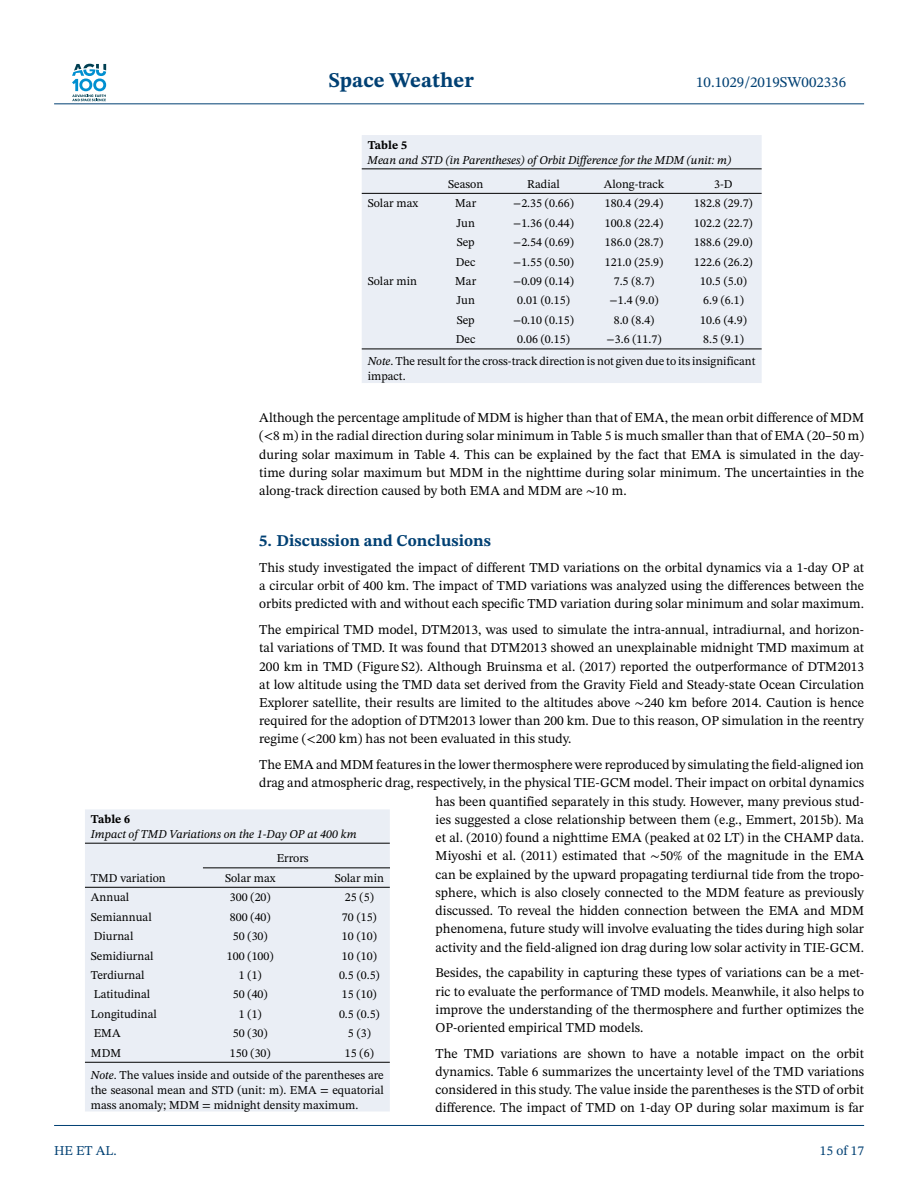
<style>
.page{position:relative;width:918px;height:1188px;background:#fff}
.page>*{position:absolute;margin:0;border:0;box-sizing:border-box;transform-origin:0 0}
.t1{font:700 21px "STIX Two Text";color:#004073}
.t2{font:700 16.5px "STIX Two Text";color:#004073}
.t3{font:15px "STIX Two Text";color:#004073}
.t4{font:13.5px/18.3px "STIX Two Text";color:#000;text-align:justify}
.t5{font:13.5px "STIX Two Text";color:#004073}
.t6{font:12px/22.2px "STIX Two Text";color:#000}
.t7{font:italic 12px "STIX Two Text";color:#000}
.t8{font:700 12px "STIX Two Text";color:#000}
.s1{font-family:"STIX Math"}
.s2{font-style:italic}
.s3{font-family:"STIX Math";font-style:italic}
</style>
<div class="page">
<svg style="left:72px;top:64px;width:34px;height:37px"></svg>
<hr style="left:54px;top:103px;width:810px;height:1px;background:#004073">
<div style="left:362px;top:135px;width:400px;height:248px;background:#eaeef5"></div>
<hr style="left:362px;top:168px;width:400px;height:1px;background:#000">
<hr style="left:362px;top:193px;width:400px;height:1px;background:#000">
<hr style="left:362px;top:349px;width:400px;height:1px;background:#000">
<div style="left:85px;top:809px;width:305px;height:303px;background:#eaeef5"></div>
<hr style="left:85px;top:843px;width:305px;height:1px;background:#000">
<hr style="left:203px;top:867px;width:187px;height:1px;background:#000">
<hr style="left:85px;top:887px;width:305px;height:1px;background:#000">
<hr style="left:85px;top:1062px;width:305px;height:1px;background:#000">
<hr style="left:54px;top:1125px;width:810px;height:1px;background:#004073">
<h1 class="t1" style="left:329px;top:72px;width:146px">Space Weather</h1>
<p class="t3" style="left:696px;top:77px;width:152px">10.1029/2019SW002336</p>
<p class="t8" style="left:368px;top:140px;width:41px">Table 5</p>
<p class="t7" style="left:368px;top:155px;width:365px">Mean and STD (in Parentheses) of Orbit Difference for the MDM (unit: m)</p>
<p class="t6" style="left:448px;top:174px;width:37px">Season</p>
<p class="t6" style="left:527px;top:174px;width:34px">Radial</p>
<p class="t6" style="left:604px;top:174px;width:62px">Along-track</p>
<p class="t6" style="left:714px;top:174px;width:20px">3-D</p>
<p class="t6" style="left:368px;top:193px;width:52px">Solar max</p>
<p class="t6" style="left:455px;top:193px;width:23px">Mar</p>
<p class="t6" style="left:513px;top:193px;width:62px"><span class="s1">−</span>2.35 (0.66)</p>
<p class="t6" style="left:605px;top:193px;width:60px">180.4 (29.4)</p>
<p class="t6" style="left:694px;top:193px;width:60px">182.8 (29.7)</p>
<p class="t6" style="left:456px;top:213px;width:20px">Jun</p>
<p class="t6" style="left:513px;top:213px;width:62px"><span class="s1">−</span>1.36 (0.44)</p>
<p class="t6" style="left:605px;top:213px;width:60px">100.8 (22.4)</p>
<p class="t6" style="left:694px;top:213px;width:60px">102.2 (22.7)</p>
<p class="t6" style="left:457px;top:232px;width:20px">Sep</p>
<p class="t6" style="left:513px;top:232px;width:62px"><span class="s1">−</span>2.54 (0.69)</p>
<p class="t6" style="left:605px;top:232px;width:60px">186.0 (28.7)</p>
<p class="t6" style="left:694px;top:232px;width:60px">188.6 (29.0)</p>
<p class="t6" style="left:456px;top:252px;width:21px">Dec</p>
<p class="t6" style="left:513px;top:252px;width:62px"><span class="s1">−</span>1.55 (0.50)</p>
<p class="t6" style="left:605px;top:252px;width:60px">121.0 (25.9)</p>
<p class="t6" style="left:694px;top:252px;width:60px">122.6 (26.2)</p>
<p class="t6" style="left:368px;top:271px;width:51px">Solar min</p>
<p class="t6" style="left:455px;top:271px;width:23px">Mar</p>
<p class="t6" style="left:513px;top:271px;width:62px"><span class="s1">−</span>0.09 (0.14)</p>
<p class="t6" style="left:614px;top:271px;width:42px">7.5 (8.7)</p>
<p class="t6" style="left:700px;top:271px;width:48px">10.5 (5.0)</p>
<p class="t6" style="left:456px;top:291px;width:20px">Jun</p>
<p class="t6" style="left:517px;top:291px;width:54px">0.01 (0.15)</p>
<p class="t6" style="left:610px;top:291px;width:50px"><span class="s1">−</span>1.4 (9.0)</p>
<p class="t6" style="left:703px;top:291px;width:42px">6.9 (6.1)</p>
<p class="t6" style="left:457px;top:310px;width:20px">Sep</p>
<p class="t6" style="left:513px;top:310px;width:62px"><span class="s1">−</span>0.10 (0.15)</p>
<p class="t6" style="left:614px;top:310px;width:42px">8.0 (8.4)</p>
<p class="t6" style="left:700px;top:310px;width:48px">10.6 (4.9)</p>
<p class="t6" style="left:456px;top:329px;width:21px">Dec</p>
<p class="t6" style="left:517px;top:329px;width:54px">0.06 (0.15)</p>
<p class="t6" style="left:607px;top:329px;width:56px"><span class="s1">−</span>3.6 (11.7)</p>
<p class="t6" style="left:368px;top:329px;width:389px;text-indent:335px">8.5 (9.1)<br><span class="s2">Note</span>. The result for the cross-track direction is not given due to its insignificant</p>
<p class="t6" style="left:368px;top:366px;width:39px">impact.</p>
<p class="t4" style="left:259px;top:410px;width:606px">Although the percentage amplitude of MDM is higher than that of EMA, the mean orbit difference of MDM (<span class="s3">&lt;</span>8 m) in the radial direction during solar minimum in Table 5 is much smaller than that of EMA (20–50 m) during solar maximum in Table 4. This can be explained by the fact that EMA is simulated in the day&shy;time during solar maximum but MDM in the nighttime during solar minimum. The uncertainties in the along-track direction caused by both EMA and MDM are <span class="s1">∼</span>10 m.</p>
<p class="t2" style="left:259px;top:534px;width:233px">5. Discussion and Conclusions</p>
<p class="t4" style="left:259px;top:559px;width:606px">This study investigated the impact of different TMD variations on the orbital dynamics via a 1-day OP at a circular orbit of 400 km. The impact of TMD variations was analyzed using the differences between the orbits predicted with and without each specific TMD variation during solar minimum and solar maximum.</p>
<p class="t4" style="left:259px;top:622px;width:606px">The empirical TMD model, DTM2013, was used to simulate the intra-annual, intradiurnal, and horizon&shy;tal variations of TMD. It was found that DTM2013 showed an unexplainable midnight TMD maximum at 200 km in TMD (Figure S2). Although Bruinsma et al. (2017) reported the outperformance of DTM2013 at low altitude using the TMD data set derived from the Gravity Field and Steady-state Ocean Circulation Explorer satellite, their results are limited to the altitudes above <span class="s1">∼</span>240 km before 2014. Caution is hence required for the adoption of DTM2013 lower than 200 km. Due to this reason, OP simulation in the reentry regime (<span class="s3">&lt;</span>200 km) has not been evaluated in this study.</p>
<p class="t4" style="left:259px;top:757px;width:606px">The EMA and MDM features in the lower thermosphere were reproduced by simulating the field-aligned ion drag and atmospheric drag, respectively, in the physical TIE-GCM model. Their impact on orbital dynamics</p>
<p class="t8" style="left:91px;top:815px;width:41px">Table 6</p>
<p class="t7" style="left:91px;top:830px;width:267px">Impact of TMD Variations on the 1-Day OP at 400 km</p>
<p class="t6" style="left:277px;top:848px;width:33px">Errors</p>
<p class="t6" style="left:91px;top:868px;width:76px">TMD variation</p>
<p class="t6" style="left:225px;top:868px;width:52px">Solar max</p>
<p class="t6" style="left:335px;top:868px;width:51px">Solar min</p>
<p class="t6" style="left:91px;top:887px;width:40px">Annual</p>
<p class="t6" style="left:230px;top:887px;width:42px">300 (20)</p>
<p class="t6" style="left:345px;top:887px;width:30px">25 (5)</p>
<p class="t6" style="left:91px;top:907px;width:62px">Semiannual</p>
<p class="t6" style="left:230px;top:907px;width:42px">800 (40)</p>
<p class="t6" style="left:342px;top:907px;width:36px">70 (15)</p>
<p class="t6" style="left:94px;top:926px;width:41px">Diurnal</p>
<p class="t6" style="left:233px;top:926px;width:36px">50 (30)</p>
<p class="t6" style="left:342px;top:926px;width:36px">10 (10)</p>
<p class="t6" style="left:91px;top:946px;width:64px">Semidiurnal</p>
<p class="t6" style="left:227px;top:946px;width:48px">100 (100)</p>
<p class="t6" style="left:342px;top:946px;width:36px">10 (10)</p>
<p class="t6" style="left:91px;top:965px;width:55px">Terdiurnal</p>
<p class="t6" style="left:239px;top:965px;width:24px">1 (1)</p>
<p class="t6" style="left:339px;top:965px;width:42px">0.5 (0.5)</p>
<p class="t6" style="left:94px;top:984px;width:58px">Latitudinal</p>
<p class="t6" style="left:233px;top:984px;width:36px">50 (40)</p>
<p class="t6" style="left:342px;top:984px;width:36px">15 (10)</p>
<p class="t6" style="left:91px;top:1004px;width:67px">Longitudinal</p>
<p class="t6" style="left:239px;top:1004px;width:24px">1 (1)</p>
<p class="t6" style="left:339px;top:1004px;width:42px">0.5 (0.5)</p>
<p class="t6" style="left:94px;top:1023px;width:28px">EMA</p>
<p class="t6" style="left:233px;top:1023px;width:36px">50 (30)</p>
<p class="t6" style="left:348px;top:1023px;width:24px">5 (3)</p>
<p class="t6" style="left:91px;top:1043px;width:32px">MDM</p>
<p class="t6" style="left:230px;top:1043px;width:42px">150 (30)</p>
<p class="t6" style="left:91px;top:1043px;width:294px;text-indent:254px">15 (6)<br><span class="s2">Note</span>. The values inside and outside of the parentheses are</p>
<p class="t6" style="left:91px;top:1083px;width:294px;line-height:15px">the seasonal mean and STD (unit: m). EMA = equatorial mass anomaly; MDM = midnight density maximum.</p>
<p class="t4" style="left:436px;top:793px;width:430px">has been quantified separately in this study. However, many previous stud&shy;ies suggested a close relationship between them (e.g., Emmert, 2015b). Ma et al. (2010) found a nighttime EMA (peaked at 02 LT) in the CHAMP data.<br>Miyoshi et al. (2011) estimated that <span class="s1">∼</span>50% of the magnitude in the EMA can be explained by the upward propagating terdiurnal tide from the tropo&shy;sphere, which is also closely connected to the MDM feature as previously discussed. To reveal the hidden connection between the EMA and MDM phenomena, future study will involve evaluating the tides during high solar activity and the field-aligned ion drag during low solar activity in TIE-GCM.</p>
<p class="t4" style="left:436px;top:965px;width:430px">Besides, the capability in capturing these types of variations can be a met&shy;ric to evaluate the performance of TMD models. Meanwhile, it also helps to improve the understanding of the thermosphere and further optimizes the OP-oriented empirical TMD models.</p>
<p class="t4" style="left:436px;top:1045px;width:430px">The TMD variations are shown to have a notable impact on the orbit dynamics. Table 6 summarizes the uncertainty level of the TMD variations considered in this study. The value inside the parentheses is the STD of orbit difference. The impact of TMD on 1-day OP during solar maximum is far</p>
<p class="t5" style="left:54px;top:1145px;width:64px">HE ET AL.</p>
<p class="t5" style="left:820px;top:1145px;width:46px">15 of 17</p>
</div>
